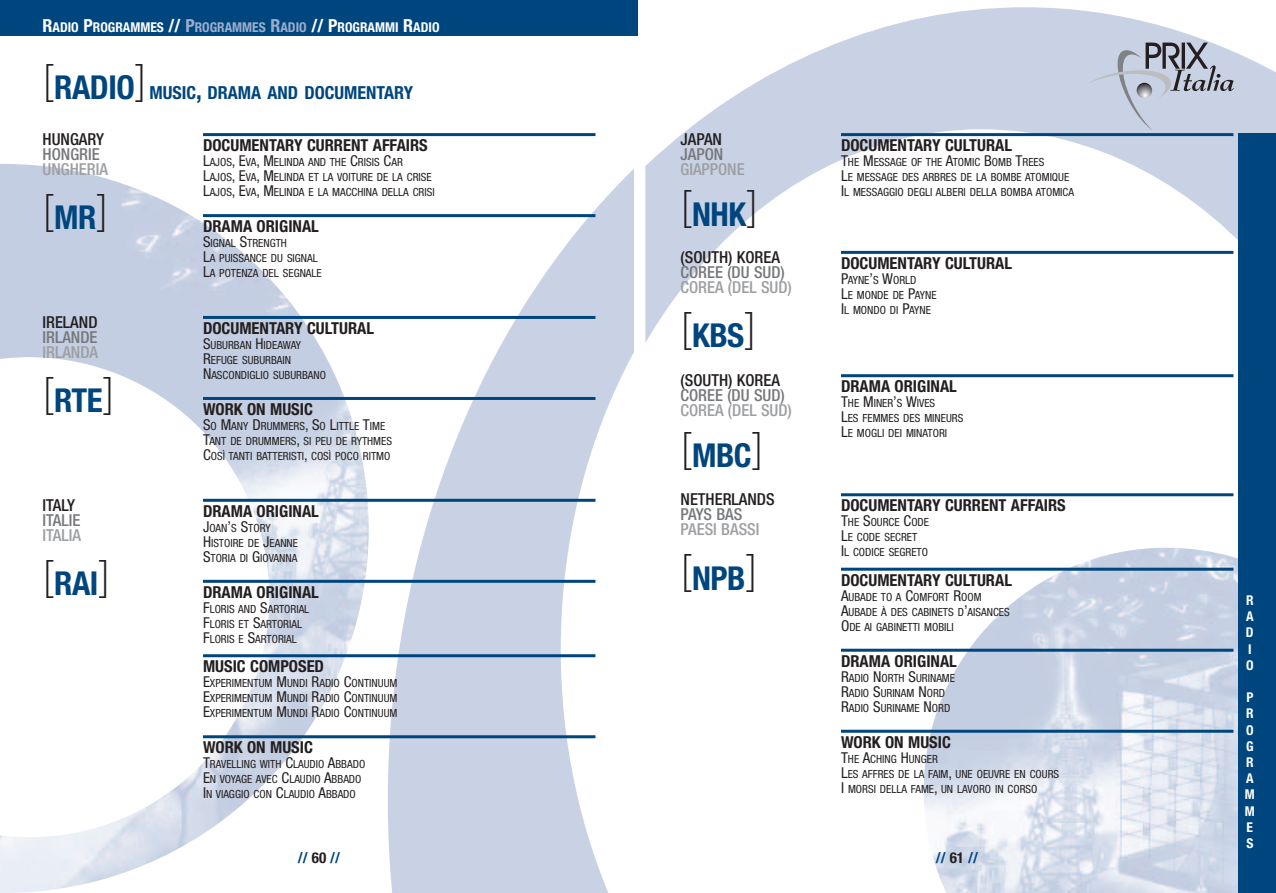
<style>
.page{position:relative;width:1276px;height:893px;background:#fff}
.page>*{position:absolute;margin:0;border:0;box-sizing:border-box;transform-origin:0 0}
.t1{font:100 expanded 42px "Helvetica Neue";color:#231f20}
.t2{font:700 condensed 33px "Helvetica Neue";letter-spacing:-.015em;color:#00467e}
.t3{font:700 condensed 18px "Helvetica Neue";color:#00467e}
.t4{font:700 condensed 16.5px "Helvetica Neue";color:#231f20}
.t5{font:500 condensed 16.5px "Helvetica Neue";color:#9d9fa2}
.t6{font:500 condensed 16.5px "Helvetica Neue";color:#231f20}
.t7{font:500 condensed 16.5px "Helvetica Neue";color:#76787b}
.t8{font:700 condensed 15px "Helvetica Neue";color:#00467e}
.t9{font:700 condensed 13.5px/16.2px "Helvetica Neue";color:#fff}
.t10{font:condensed 11.25px/15px "Helvetica Neue";color:#231f20}
.s1{font-size:18px}
.s2{font-size:18px;color:#9caecd}
.s3{color:#9caecd}
.s4{font-size:24px}
.s5{font-size:15px}
.s6{color:#231f20}
</style>
<div class="page">
<div style="left:0;top:0;width:638px;height:36px;background:#00467e"></div>
<svg style="left:645px;top:7px;width:631px;height:336px"></svg>
<svg style="left:388px;top:169px;width:246px;height:724px;fill:#c9d2e4"></svg>
<img style="left:923px;top:548px;width:314px;height:345px">
<img style="left:0;top:164px;width:369px;height:729px">
<div style="left:1237px;top:133px;width:39px;height:760px;background:#00467e"></div>
<hr style="left:203px;top:133px;width:392px;height:3px;background:#00467e">
<hr style="left:203px;top:214px;width:392px;height:3px;background:#00467e">
<hr style="left:841px;top:133px;width:392px;height:3px;background:#00467e">
<hr style="left:203px;top:316px;width:392px;height:3px;background:#00467e">
<hr style="left:203px;top:397px;width:392px;height:3px;background:#00467e">
<hr style="left:841px;top:251px;width:392px;height:3px;background:#00467e">
<hr style="left:203px;top:499px;width:392px;height:3px;background:#00467e">
<hr style="left:203px;top:580px;width:392px;height:3px;background:#00467e">
<hr style="left:203px;top:654px;width:392px;height:3px;background:#00467e">
<hr style="left:203px;top:735px;width:392px;height:3px;background:#00467e">
<hr style="left:841px;top:374px;width:392px;height:3px;background:#00467e">
<hr style="left:841px;top:493px;width:392px;height:3px;background:#00467e">
<hr style="left:841px;top:568px;width:392px;height:3px;background:#00467e">
<hr style="left:841px;top:649px;width:392px;height:3px;background:#00467e">
<hr style="left:841px;top:730px;width:392px;height:3px;background:#00467e">
<svg style="left:1086px;top:43px;width:147px;height:88px"></svg>
<p class="t9" style="left:43px;top:20px;width:398px"><span class="s1">R</span>ADIO <span class="s1">P</span>ROGRAMMES <span class="s1">//</span> <span class="s2">P</span><span class="s3">ROGRAMMES</span> <span class="s2">R</span><span class="s3">ADIO</span> <span class="s1">// P</span>ROGRAMMI <span class="s1">R</span>ADIO</p>
<h2 class="t2" style="left:43px;top:76px;width:106px"><sup>[</sup>RADIO<sup>]</sup></h2>
<h3 class="t3" style="left:149px;top:87px;width:265px">MUSIC<span class="s4">,</span> DRAMA AND DOCUMENTARY</h3>
<h3 class="t6" style="left:43px;top:133px;width:63px">HUNGARY</h3>
<h3 class="t7" style="left:43px;top:148px;width:59px">HONGRIE</h3>
<h3 class="t5" style="left:43px;top:163px;width:67px">UNGHERIA</h3>
<h1 class="t1" style="left:43px;top:194px;width:67px">[<sub>MR</sub>]</h1>
<h3 class="t6" style="left:43px;top:316px;width:56px">IRELAND</h3>
<h3 class="t7" style="left:43px;top:331px;width:56px">IRLANDE</h3>
<h3 class="t5" style="left:43px;top:346px;width:57px">IRLANDA</h3>
<h2 class="t2" style="left:43px;top:389px;width:74px"><sup>[</sup>RTE<sup>]</sup></h2>
<h3 class="t6" style="left:43px;top:499px;width:34px">ITALY</h3>
<h3 class="t7" style="left:43px;top:514px;width:39px">ITALIE</h3>
<h3 class="t5" style="left:43px;top:529px;width:40px">ITALIA</h3>
<h2 class="t2" style="left:43px;top:571px;width:69px"><sup>[</sup>RAI<sup>]</sup></h2>
<h3 class="t4" style="left:203px;top:139px;width:226px">DOCUMENTARY CURRENT AFFAIRS</h3>
<p class="t10" style="left:203px;top:155px;width:233px"><span class="s5">L</span>AJOS<span class="s5">, E</span>VA<span class="s5">, M</span>ELINDA AND THE <span class="s5">C</span>RISIS <span class="s5">C</span>AR<br><span class="s5">L</span>AJOS<span class="s5">, E</span>VA<span class="s5">, M</span>ELINDA ET LA VOITURE DE LA CRISE<br><span class="s5">L</span>AJOS<span class="s5">, E</span>VA<span class="s5">, M</span>ELINDA E LA MACCHINA DELLA CRISI</p>
<h3 class="t4" style="left:203px;top:220px;width:117px">DRAMA ORIGINAL</h3>
<p class="t10" style="left:203px;top:236px;width:120px"><span class="s5">S</span>IGNAL <span class="s5">S</span>TRENGTH<br><span class="s5">L</span>A PUISSANCE DU SIGNAL<br><span class="s5">L</span>A POTENZA DEL SEGNALE</p>
<h3 class="t4" style="left:203px;top:322px;width:172px">DOCUMENTARY CULTURAL</h3>
<p class="t10" style="left:203px;top:338px;width:124px"><span class="s5">S</span>UBURBAN <span class="s5">H</span>IDEAWAY<br><span class="s5">R</span>EFUGE SUBURBAIN<br><span class="s5">N</span>ASCONDIGLIO SUBURBANO</p>
<h3 class="t4" style="left:203px;top:403px;width:111px">WORK ON MUSIC</h3>
<p class="t10" style="left:203px;top:419px;width:191px"><span class="s5">S</span>O <span class="s5">M</span>ANY <span class="s5">D</span>RUMMERS<span class="s5">, S</span>O <span class="s5">L</span>ITTLE <span class="s5">T</span>IME<br><span class="s5">T</span>ANT DE DRUMMERS<span class="s5">,</span> SI PEU DE RYTHMES<br><span class="s5">C</span>OSÌ TANTI BATTERISTI<span class="s5">,</span> COSÌ POCO RITMO</p>
<h3 class="t4" style="left:203px;top:505px;width:117px">DRAMA ORIGINAL</h3>
<p class="t10" style="left:203px;top:521px;width:97px"><span class="s5">J</span>OAN<span class="s5">’</span>S <span class="s5">S</span>TORY<br><span class="s5">H</span>ISTOIRE DE <span class="s5">J</span>EANNE<br><span class="s5">S</span>TORIA DI <span class="s5">G</span>IOVANNA</p>
<h3 class="t4" style="left:203px;top:586px;width:117px">DRAMA ORIGINAL</h3>
<p class="t10" style="left:203px;top:602px;width:108px"><span class="s5">F</span>LORIS AND <span class="s5">S</span>ARTORIAL<br><span class="s5">F</span>LORIS ET <span class="s5">S</span>ARTORIAL<br><span class="s5">F</span>LORIS E <span class="s5">S</span>ARTORIAL</p>
<h3 class="t4" style="left:203px;top:660px;width:123px">MUSIC COMPOSED</h3>
<p class="t10" style="left:203px;top:677px;width:196px;text-align:justify"><span class="s5">E</span>XPERIMENTUM <span class="s5">M</span>UNDI <span class="s5">R</span>ADIO <span class="s5">C</span>ONTINUUM <span class="s5">E</span>XPERIMENTUM <span class="s5">M</span>UNDI <span class="s5">R</span>ADIO <span class="s5">C</span>ONTINUUM <span class="s5">E</span>XPERIMENTUM <span class="s5">M</span>UNDI <span class="s5">R</span>ADIO <span class="s5">C</span>ONTINUUM</p>
<h3 class="t4" style="left:203px;top:741px;width:111px">WORK ON MUSIC</h3>
<p class="t10" style="left:203px;top:758px;width:164px"><span class="s5">T</span>RAVELLING WITH <span class="s5">C</span>LAUDIO <span class="s5">A</span>BBADO<br><span class="s5">E</span>N VOYAGE AVEC <span class="s5">C</span>LAUDIO <span class="s5">A</span>BBADO<br><span class="s5">I</span>N VIAGGIO CON <span class="s5">C</span>LAUDIO <span class="s5">A</span>BBADO</p>
<h3 class="t6" style="left:680px;top:133px;width:43px">JAPAN</h3>
<h3 class="t7" style="left:680px;top:148px;width:44px">JAPON</h3>
<h3 class="t5" style="left:680px;top:163px;width:66px">GIAPPONE</h3>
<h2 class="t2" style="left:680px;top:202px;width:79px"><sup>[</sup>NHK<sup>]</sup></h2>
<h3 class="t6" style="left:680px;top:251px;width:101px">(SOUTH) KOREA</h3>
<h3 class="t7" style="left:680px;top:266px;width:106px">COREE (DU SUD)</h3>
<h3 class="t5" style="left:680px;top:281px;width:113px">COREA (DEL SUD)</h3>
<h2 class="t2" style="left:680px;top:324px;width:77px"><sup>[</sup>KBS<sup>]</sup></h2>
<h3 class="t6" style="left:680px;top:374px;width:101px">(SOUTH) KOREA</h3>
<h3 class="t7" style="left:680px;top:389px;width:106px">COREE (DU SUD)</h3>
<h3 class="t5" style="left:680px;top:404px;width:113px">COREA (DEL SUD)</h3>
<h2 class="t2" style="left:680px;top:443px;width:85px"><sup>[</sup>MBC<sup>]</sup></h2>
<h3 class="t6" style="left:680px;top:493px;width:96px">NETHERLANDS</h3>
<h3 class="t7" style="left:680px;top:508px;width:63px">PAYS BAS</h3>
<h3 class="t5" style="left:680px;top:523px;width:80px">PAESI BASSI</h3>
<h2 class="t2" style="left:680px;top:566px;width:79px"><sup>[</sup>NPB<sup>]</sup></h2>
<h3 class="t4" style="left:841px;top:139px;width:172px">DOCUMENTARY CULTURAL</h3>
<p class="t10" style="left:841px;top:155px;width:234px"><span class="s5">T</span>HE <span class="s5">M</span>ESSAGE OF THE <span class="s5">A</span>TOMIC <span class="s5">B</span>OMB <span class="s5">T</span>REES<br><span class="s5">L</span>E MESSAGE DES ARBRES DE LA BOMBE ATOMIQUE<br><span class="s5">I</span>L MESSAGGIO DEGLI ALBERI DELLA BOMBA ATOMICA</p>
<h3 class="t4" style="left:841px;top:257px;width:172px">DOCUMENTARY CULTURAL</h3>
<p class="t10" style="left:841px;top:273px;width:97px"><span class="s5">P</span>AYNE<span class="s5">’</span>S <span class="s5">W</span>ORLD<br><span class="s5">L</span>E MONDE DE <span class="s5">P</span>AYNE<br><span class="s5">I</span>L MONDO DI <span class="s5">P</span>AYNE</p>
<h3 class="t4" style="left:841px;top:380px;width:117px">DRAMA ORIGINAL</h3>
<p class="t10" style="left:841px;top:397px;width:124px"><span class="s5">T</span>HE <span class="s5">M</span>INER<span class="s5">’</span>S <span class="s5">W</span>IVES<br><span class="s5">L</span>ES FEMMES DES MINEURS<br><span class="s5">L</span>E MOGLI DEI MINATORI</p>
<h3 class="t4" style="left:841px;top:499px;width:226px">DOCUMENTARY CURRENT AFFAIRS</h3>
<p class="t10" style="left:841px;top:516px;width:90px"><span class="s5">T</span>HE <span class="s5">S</span>OURCE <span class="s5">C</span>ODE<br><span class="s5">L</span>E CODE SECRET<br><span class="s5">I</span>L CODICE SEGRETO</p>
<h3 class="t4" style="left:841px;top:574px;width:172px">DOCUMENTARY CULTURAL</h3>
<p class="t10" style="left:841px;top:590px;width:170px"><span class="s5">A</span>UBADE TO A <span class="s5">C</span>OMFORT <span class="s5">R</span>OOM<br><span class="s5">A</span>UBADE À DES CABINETS D<span class="s5">’</span>AISANCES<br><span class="s5">O</span>DE AI GABINETTI MOBILI</p>
<h3 class="t4" style="left:841px;top:655px;width:117px">DRAMA ORIGINAL</h3>
<p class="t10" style="left:841px;top:671px;width:116px"><span class="s5">R</span>ADIO <span class="s5">N</span>ORTH <span class="s5">S</span>URINAME<br><span class="s5">R</span>ADIO <span class="s5">S</span>URINAM <span class="s5">N</span>ORD<br><span class="s5">R</span>ADIO <span class="s5">S</span>URINAME <span class="s5">N</span>ORD</p>
<h3 class="t4" style="left:841px;top:736px;width:111px">WORK ON MUSIC</h3>
<p class="t10" style="left:841px;top:752px;width:220px"><span class="s5">T</span>HE <span class="s5">A</span>CHING <span class="s5">H</span>UNGER<br><span class="s5">L</span>ES AFFRES DE LA FAIM<span class="s5">,</span> UNE OEUVRE EN COURS<br><span class="s5">I</span> MORSI DELLA FAME<span class="s5">,</span> UN LAVORO IN CORSO</p>
<h3 class="t8" style="left:298px;top:852px;width:44px">// <span class="s6">60</span> //</h3>
<h3 class="t8" style="left:936px;top:852px;width:44px">// <span class="s6">61</span> //</h3>
<p class="t9" style="left:1246px;top:593px;width:9px">R<br>A<br>D<br>I<br>O</p>
<p class="t9" style="left:1244px;top:690px;width:11px">P<br>R<br>O<br>G<br>R<br>A<br>M<br>M<br>E<br>S</p>
</div>
